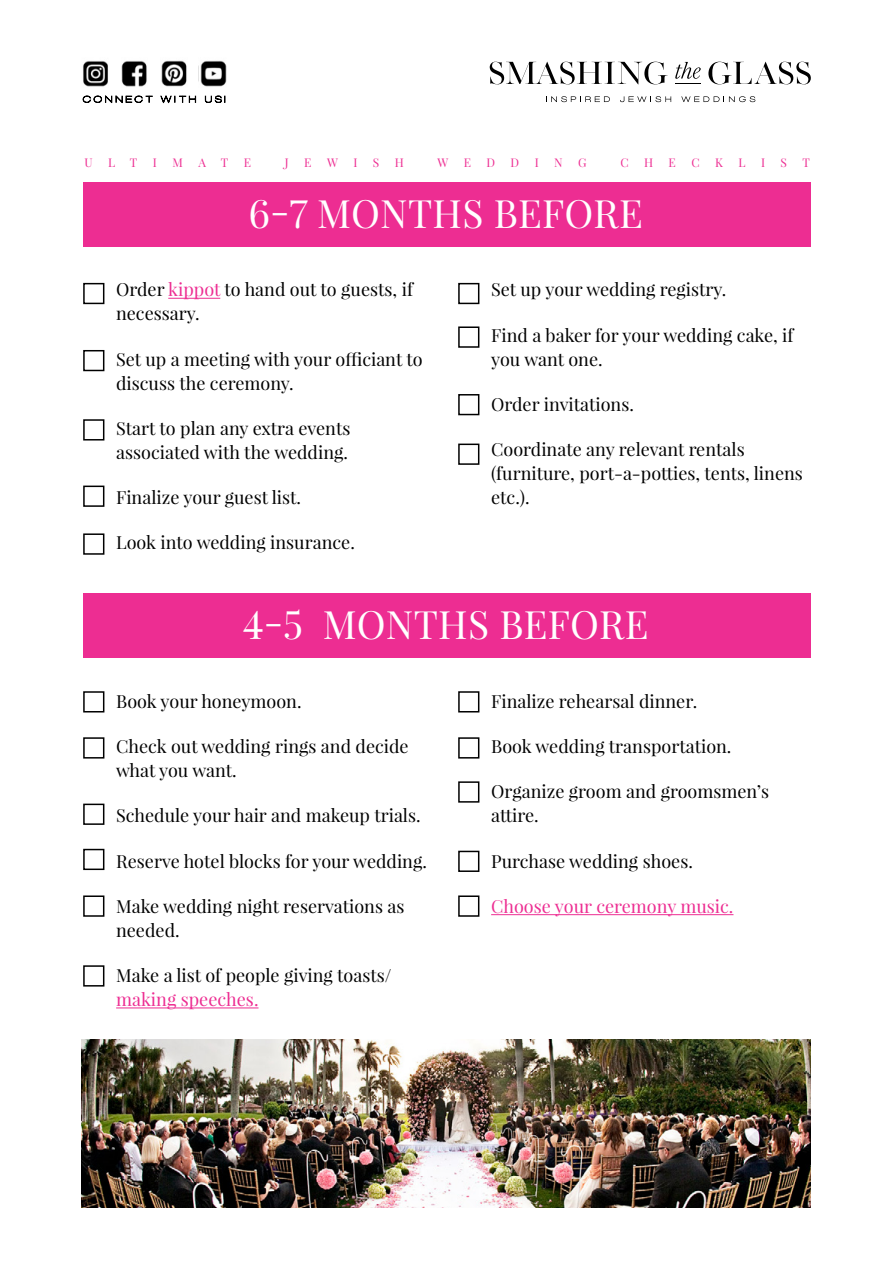
<style>
.page{position:relative;width:893px;height:1263px;background:#fff}
.page>*{position:absolute;margin:0;border:0;box-sizing:border-box;transform-origin:0 0}
.t1{font:39px "Playfair Display";letter-spacing:.005em;color:#fff}
.t2{font:18px/24px "Playfair Display";color:#000}
.t3{font:18px "Playfair Display";color:#ed2d92}
.t4{font:12px "Playfair Display";color:#ed2d92}
.s1{color:#ed2d92}
</style>
<div class="page">
<svg style="left:708px;top:62px;width:103px;height:22px"></svg>
<svg style="left:490px;top:62px;width:177px;height:22px"></svg>
<svg style="left:620px;top:96px;width:51px;height:6px"></svg>
<svg style="left:681px;top:96px;width:74px;height:6px"></svg>
<svg style="left:546px;top:96px;width:64px;height:6px"></svg>
<svg style="left:675px;top:62px;width:26px;height:22px"></svg>
<img style="left:83px;top:61px;width:25px;height:26px">
<img style="left:122px;top:61px;width:25px;height:26px">
<img style="left:161px;top:60px;width:26px;height:27px">
<img style="left:200px;top:60px;width:26px;height:27px">
<svg style="left:83px;top:95px;width:142px;height:8px"></svg>
<div style="left:83px;top:182px;width:728px;height:65px;background:#ed2d92"></div>
<hr style="left:168px;top:298px;width:52px;height:1px;background:#ed2d92">
<div style="left:83px;top:283px;width:21px;height:21px;border:2px solid #000"></div>
<div style="left:83px;top:350px;width:21px;height:21px;border:2px solid #000"></div>
<div style="left:83px;top:419px;width:21px;height:21px;border:2px solid #000"></div>
<div style="left:83px;top:486px;width:21px;height:21px;border:2px solid #000"></div>
<div style="left:83px;top:533px;width:21px;height:22px;border:2px solid #000"></div>
<div style="left:458px;top:283px;width:21px;height:21px;border:2px solid #000"></div>
<div style="left:458px;top:326px;width:21px;height:22px;border:2px solid #000"></div>
<div style="left:458px;top:394px;width:21px;height:21px;border:2px solid #000"></div>
<div style="left:458px;top:444px;width:21px;height:21px;border:2px solid #000"></div>
<div style="left:83px;top:594px;width:728px;height:64px;background:#ed2d92"></div>
<hr style="left:116px;top:1008px;width:142px;height:1px;background:#ed2d92">
<div style="left:83px;top:691px;width:21px;height:21px;border:2px solid #000"></div>
<div style="left:83px;top:737px;width:21px;height:21px;border:2px solid #000"></div>
<div style="left:83px;top:804px;width:21px;height:21px;border:2px solid #000"></div>
<div style="left:83px;top:849px;width:21px;height:21px;border:2px solid #000"></div>
<div style="left:83px;top:895px;width:21px;height:22px;border:2px solid #000"></div>
<div style="left:83px;top:965px;width:21px;height:21px;border:2px solid #000"></div>
<hr style="left:491px;top:914px;width:242px;height:1px;background:#ed2d92">
<div style="left:458px;top:691px;width:21px;height:21px;border:2px solid #000"></div>
<div style="left:458px;top:737px;width:21px;height:21px;border:2px solid #000"></div>
<div style="left:458px;top:781px;width:21px;height:22px;border:2px solid #000"></div>
<div style="left:458px;top:851px;width:21px;height:21px;border:2px solid #000"></div>
<div style="left:458px;top:895px;width:21px;height:22px;border:2px solid #000"></div>
<img style="left:81px;top:1040px;width:730px;height:168px">
<p class="t4" style="left:85px;top:155px;width:10px">U</p>
<p class="t4" style="left:108px;top:155px;width:31px">L T</p>
<p class="t4" style="left:153px;top:155px;width:6px">I</p>
<p class="t4" style="left:172px;top:155px;width:12px">M</p>
<p class="t4" style="left:198px;top:155px;width:31px">A T</p>
<p class="t4" style="left:244px;top:155px;width:9px">E</p>
<p class="t4" style="left:285px;top:155px;width:5px">J</p>
<p class="t4" style="left:304px;top:155px;width:9px">E</p>
<p class="t4" style="left:327px;top:155px;width:12px">W</p>
<p class="t4" style="left:353px;top:155px;width:6px">I</p>
<p class="t4" style="left:373px;top:155px;width:8px">S</p>
<p class="t4" style="left:395px;top:155px;width:11px">H</p>
<p class="t4" style="left:437px;top:155px;width:12px">W</p>
<p class="t4" style="left:464px;top:155px;width:9px">E</p>
<p class="t4" style="left:487px;top:155px;width:10px">D</p>
<p class="t4" style="left:511px;top:155px;width:10px">D</p>
<p class="t4" style="left:535px;top:155px;width:6px">I</p>
<p class="t4" style="left:554px;top:155px;width:10px">N</p>
<p class="t4" style="left:578px;top:155px;width:10px">G</p>
<p class="t4" style="left:620px;top:155px;width:10px">C</p>
<p class="t4" style="left:644px;top:155px;width:11px">H</p>
<p class="t4" style="left:669px;top:155px;width:9px">E</p>
<p class="t4" style="left:691px;top:155px;width:10px">C</p>
<p class="t4" style="left:715px;top:155px;width:9px">K</p>
<p class="t4" style="left:738px;top:155px;width:9px">L</p>
<p class="t4" style="left:761px;top:155px;width:6px">I</p>
<p class="t4" style="left:781px;top:155px;width:8px">S</p>
<p class="t4" style="left:803px;top:155px;width:9px">T</p>
<h1 class="t1" style="left:248px;top:189px;width:396px">6-7 MONTHS BEFORE</h1>
<p class="t2" style="left:116px;top:278px;width:298px">Order <span class="s1">kippot</span> to hand out to guests, if necessary.</p>
<p class="t2" style="left:116px;top:347px;width:308px">Set up a meeting with your officiant to discuss the ceremony.</p>
<p class="t2" style="left:116px;top:416px;width:236px">Start to plan any extra events associated with the wedding.</p>
<p class="t2" style="left:116px;top:485px;width:186px">Finalize your guest list.</p>
<p class="t2" style="left:116px;top:531px;width:240px">Look into wedding insurance.</p>
<p class="t2" style="left:491px;top:278px;width:237px">Set up your wedding registry.</p>
<p class="t2" style="left:491px;top:323px;width:304px">Find a baker for your wedding cake, if you want one.</p>
<p class="t2" style="left:491px;top:392px;width:144px">Order invitations.</p>
<p class="t2" style="left:491px;top:437px;width:313px">Coordinate any relevant rentals (furniture, port-a-potties, tents, linens etc.).</p>
<h1 class="t1" style="left:243px;top:600px;width:407px">4-5 MONTHS BEFORE</h1>
<p class="t2" style="left:116px;top:689px;width:187px">Book your honeymoon.</p>
<p class="t2" style="left:116px;top:734px;width:294px">Check out wedding rings and decide what you want.</p>
<p class="t2" style="left:116px;top:803px;width:306px">Schedule your hair and makeup trials.</p>
<p class="t2" style="left:116px;top:849px;width:312px">Reserve hotel blocks for your wedding.</p>
<p class="t2" style="left:116px;top:894px;width:290px">Make wedding night reservations as needed.</p>
<p class="t2" style="left:116px;top:963px;width:277px">Make a list of people giving toasts/</p>
<p class="t3" style="left:116px;top:988px;width:144px">making speeches.</p>
<p class="t2" style="left:491px;top:689px;width:208px">Finalize rehearsal dinner.</p>
<p class="t2" style="left:491px;top:734px;width:242px">Book wedding transportation.</p>
<p class="t2" style="left:491px;top:779px;width:279px">Organize groom and groomsmen’s attire.</p>
<p class="t2" style="left:491px;top:849px;width:203px">Purchase wedding shoes.</p>
<p class="t3" style="left:491px;top:895px;width:244px">Choose your ceremony music.</p>
</div>
